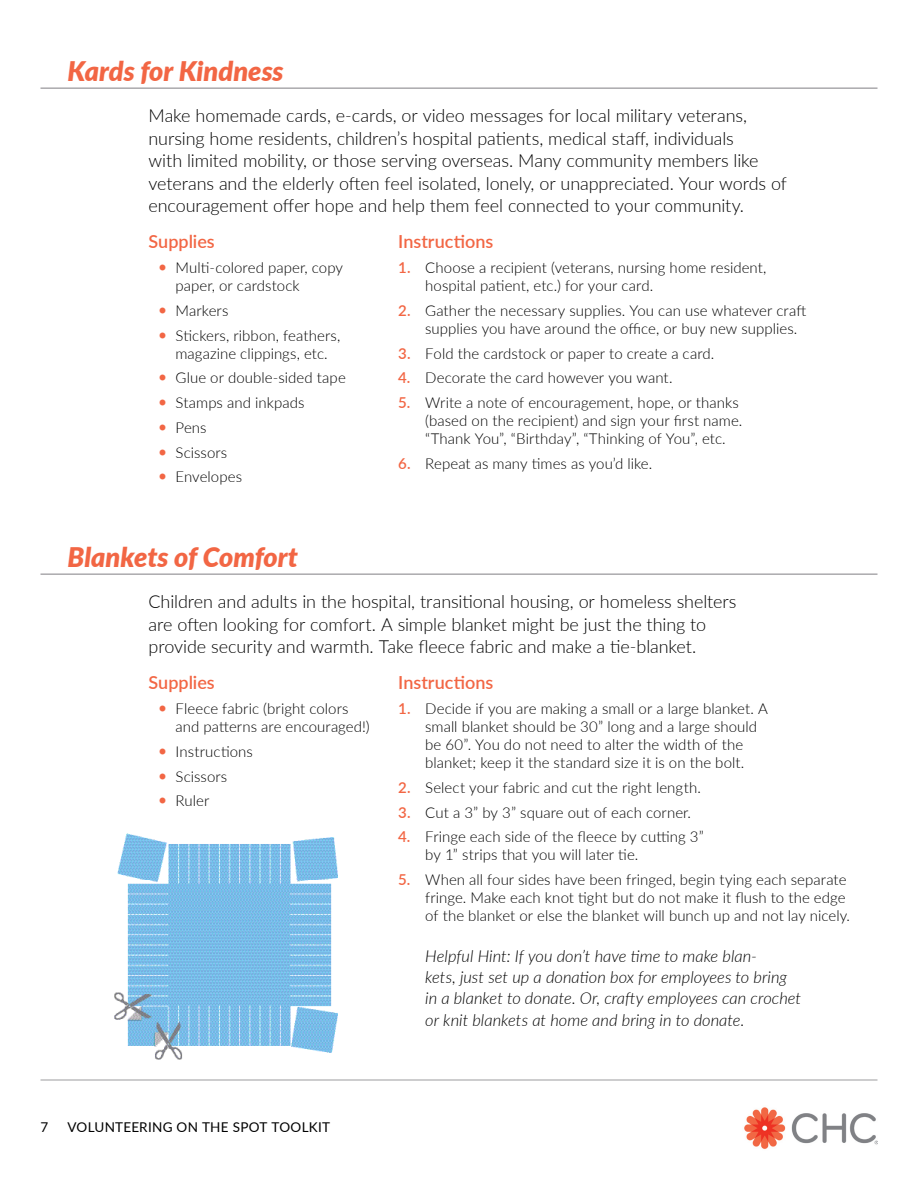
<style>
.page{position:relative;width:918px;height:1188px;background:#fff}
.page>*{position:absolute;margin:0;border:0;box-sizing:border-box;transform-origin:0 0}
.t1{font:italic 900 27px "Lato";color:#f26644}
.t2{font:300 18px/22.5px "Lato";letter-spacing:-.005em;color:#000}
.t3{font:600 18px "Lato";color:#f26644}
.t4{font:italic 300 16.5px/21px "Lato";color:#000}
.t5{font:300 15px/18px "Lato";letter-spacing:.005em;color:#000}
.t6{font:13.5px "Lato";letter-spacing:.02em;color:#000}
.s1{font-weight:600;color:#f26644}
</style>
<div class="page">
<img style="left:94px;top:833px;width:270px;height:247px">
<img style="left:744px;top:1107px;width:134px;height:42px">
<hr style="left:40px;top:88px;width:838px;height:1px;background:#807f83">
<hr style="left:40px;top:574px;width:838px;height:1px;background:#807f83">
<hr style="left:40px;top:1080px;width:838px;height:1px;background:#807f83">
<h1 class="t1" style="left:68px;top:51px;width:218px">Kards for Kindness</h1>
<p class="t2" style="left:148px;top:104px;width:640px">Make homemade cards, e-cards, or video messages for local military veterans, nursing home residents, children’s hospital patients, medical staff, individuals<br>with limited mobility, or those serving overseas. Many community members like veterans and the elderly often feel isolated, lonely, or unappreciated. Your words of encouragement offer hope and help them feel connected to your community.</p>
<p class="t3" style="left:148px;top:229px;width:68px">Supplies</p>
<p class="t5" style="left:175px;top:258px;width:169px">Multi-colored paper, copy paper, or cardstock</p>
<p class="t5" style="left:175px;top:298px;width:166px;line-height:24.8px">Markers<br>Stickers, ribbon, feathers,</p>
<p class="t5" style="left:175px;top:340px;width:172px;line-height:24.8px">magazine clippings, etc.<br>Glue or double-sided tape<br>Stamps and inkpads<br>Pens<br>Scissors<br>Envelopes</p>
<p class="t3" style="left:398px;top:229px;width:96px">Instructions</p>
<p class="t5" style="left:425px;top:258px;width:343px;text-indent:-27px"><span class="s1">1.</span> Choose a recipient (veterans, nursing home resident, hospital patient, etc.) for your card.</p>
<p class="t5" style="left:425px;top:301px;width:382px;text-indent:-27px"><span class="s1">2.</span> Gather the necessary supplies. You can use whatever craft supplies you have around the office, or buy new supplies.</p>
<p class="t5" style="left:398px;top:344px;width:318px"><span class="s1">3.</span> Fold the cardstock or paper to create a card.</p>
<p class="t5" style="left:398px;top:369px;width:276px"><span class="s1">4.</span> Decorate the card however you want.</p>
<p class="t5" style="left:425px;top:393px;width:319px;text-indent:-27px"><span class="s1">5.</span> Write a note of encouragement, hope, or thanks (based on the recipient) and sign your first name. “Thank You”, “Birthday”, “Thinking of You”, etc.</p>
<p class="t5" style="left:398px;top:454px;width:255px"><span class="s1">6.</span> Repeat as many times as you’d like.</p>
<h1 class="t1" style="left:68px;top:537px;width:232px">Blankets of Comfort</h1>
<p class="t2" style="left:148px;top:590px;width:590px">Children and adults in the hospital, transitional housing, or homeless shelters are often looking for comfort. A simple blanket might be just the thing to provide security and warmth. Take fleece fabric and make a tie-blanket.</p>
<p class="t3" style="left:148px;top:670px;width:68px">Supplies</p>
<p class="t5" style="left:175px;top:699px;width:196px">Fleece fabric (bright colors and patterns are encouraged!)</p>
<p class="t5" style="left:175px;top:739px;width:79px;line-height:24.8px">Instructions<br>Scissors<br>Ruler</p>
<p class="t3" style="left:398px;top:670px;width:96px">Instructions</p>
<p class="t5" style="left:425px;top:699px;width:344px;text-indent:-27px"><span class="s1">1.</span> Decide if you are making a small or a large blanket. A small blanket should be 30” long and a large should be 60”. You do not need to alter the width of the blanket; keep it the standard size it is on the bolt.</p>
<p class="t5" style="left:398px;top:778px;width:304px"><span class="s1">2.</span> Select your fabric and cut the right length.</p>
<p class="t5" style="left:398px;top:803px;width:294px"><span class="s1">3.</span> Cut a 3” by 3” square out of each corner.</p>
<p class="t5" style="left:425px;top:828px;width:280px;text-indent:-27px"><span class="s1">4.</span> Fringe each side of the fleece by cutting 3” by 1” strips that you will later tie.</p>
<p class="t5" style="left:425px;top:870px;width:426px;text-indent:-27px"><span class="s1">5.</span> When all four sides have been fringed, begin tying each separate fringe. Make each knot tight but do not make it flush to the edge of the blanket or else the blanket will bunch up and not lay nicely.</p>
<p class="t4" style="left:425px;top:945px;width:378px">Helpful Hint: If you don’t have time to make blan-<br>kets, just set up a donation box for employees to bring in a blanket to donate. Or, crafty employees can crochet or knit blankets at home and bring in to donate.</p>
<p class="t6" style="left:40px;top:1118px;width:9px">7</p>
<p class="t6" style="left:68px;top:1118px;width:264px">VOLUNTEERING ON THE SPOT TOOLKIT</p>
</div>
